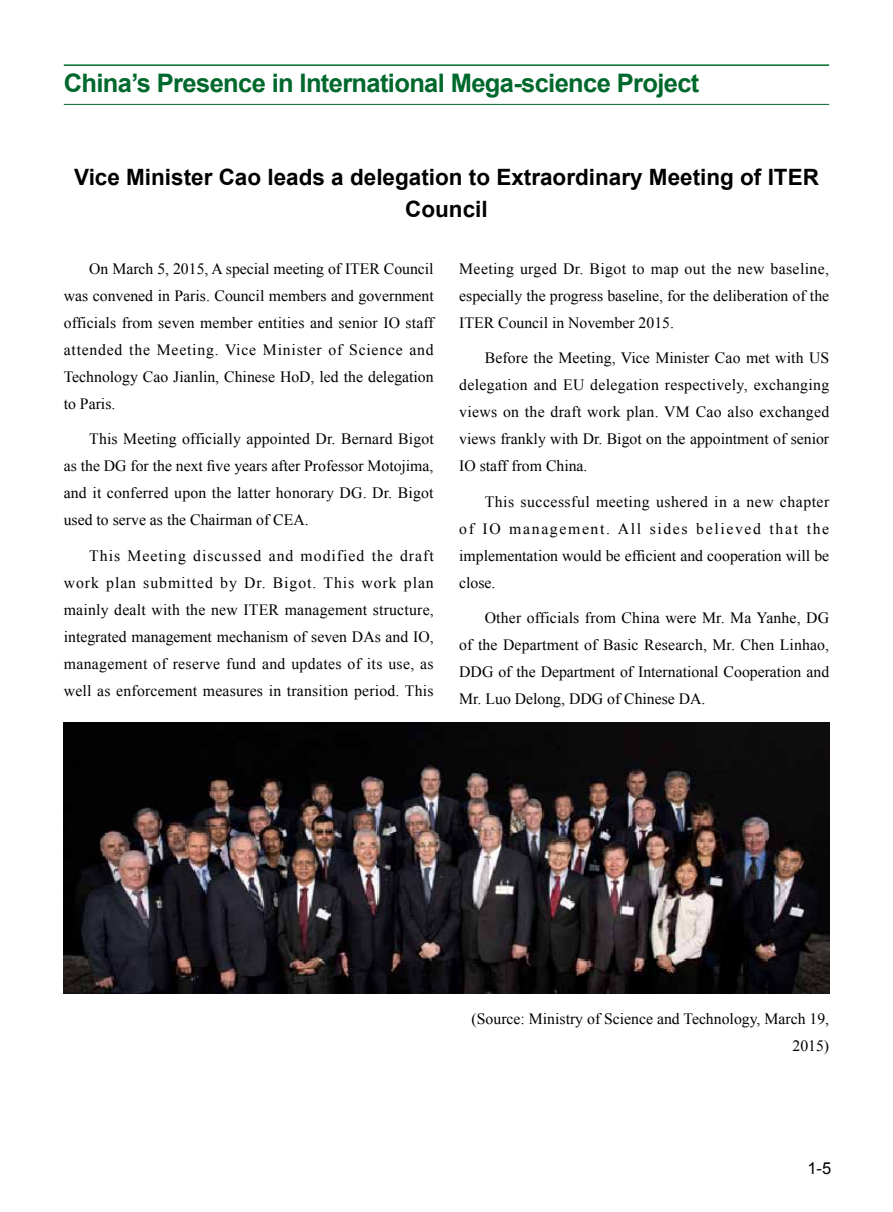
<style>
.page{position:relative;width:893px;height:1212px;background:#fff}
.page>*{position:absolute;margin:0;border:0;box-sizing:border-box;transform-origin:0 0}
.t1{font:700 25.5px "Arial";letter-spacing:-.025em;color:#00682c}
.t2{font:700 22.5px/31.5px "Arial";color:#000;text-align:center}
.t3{font:16.5px "Arial";color:#000}
.t4{font:15.75px/27px "Times New Roman";color:#000;text-align:justify}
</style>
<div class="page">
<hr style="left:64px;top:64px;width:765px;height:2px;background:#00682c">
<hr style="left:64px;top:104px;width:765px;height:1px;background:#00682c">
<img style="left:64px;top:723px;width:765px;height:270px">
<h1 class="t1" style="left:64px;top:66px;width:637px">China’s Presence in International Mega-science Project</h1>
<h2 class="t2" style="left:74px;top:162px;width:746px">Vice Minister Cao leads a delegation to Extraordinary Meeting of ITER<br>Council</h2>
<p class="t4" style="left:64px;top:255px;width:372px;text-indent:26px">On March 5, 2015, A special meeting of ITER Council was convened in Paris. Council members and government officials from seven member entities and senior IO staff attended the Meeting. Vice Minister of Science and Technology Cao Jianlin, Chinese HoD, led the delegation to Paris.</p>
<p class="t4" style="left:64px;top:425px;width:372px;text-indent:26px">This Meeting officially appointed Dr. Bernard Bigot as the DG for the next five years after Professor Motojima, and it conferred upon the latter honorary DG. Dr. Bigot used to serve as the Chairman of CEA.</p>
<p class="t4" style="left:64px;top:541px;width:372px;text-indent:26px">This Meeting discussed and modified the draft work plan submitted by Dr. Bigot. This work plan mainly dealt with the new ITER management structure, integrated management mechanism of seven DAs and IO, management of reserve fund and updates of its use, as well as enforcement measures in transition period. This</p>
<p class="t4" style="left:459px;top:254px;width:371px">Meeting urged Dr. Bigot to map out the new baseline, especially the progress baseline, for the deliberation of the ITER Council in November 2015.</p>
<p class="t4" style="left:459px;top:344px;width:372px;text-indent:26px">Before the Meeting, Vice Minister Cao met with US delegation and EU delegation respectively, exchanging views on the draft work plan. VM Cao also exchanged views frankly with Dr. Bigot on the appointment of senior IO staff from China.</p>
<p class="t4" style="left:459px;top:487px;width:372px;text-indent:26px">This successful meeting ushered in a new chapter of IO management. All sides believed that the implementation would be efficient and cooperation will be close.</p>
<p class="t4" style="left:459px;top:604px;width:371px;text-indent:26px">Other officials from China were Mr. Ma Yanhe, DG of the Department of Basic Research, Mr. Chen Linhao, DDG of the Department of International Cooperation and Mr. Luo Delong, DDG of Chinese DA.</p>
<p class="t4" style="left:472px;top:1004px;width:359px;text-align:right">(Source: Ministry of Science and Technology, March 19,<br>2015)</p>
<p class="t3" style="left:807px;top:1157px;width:25px">1-5</p>
</div>
